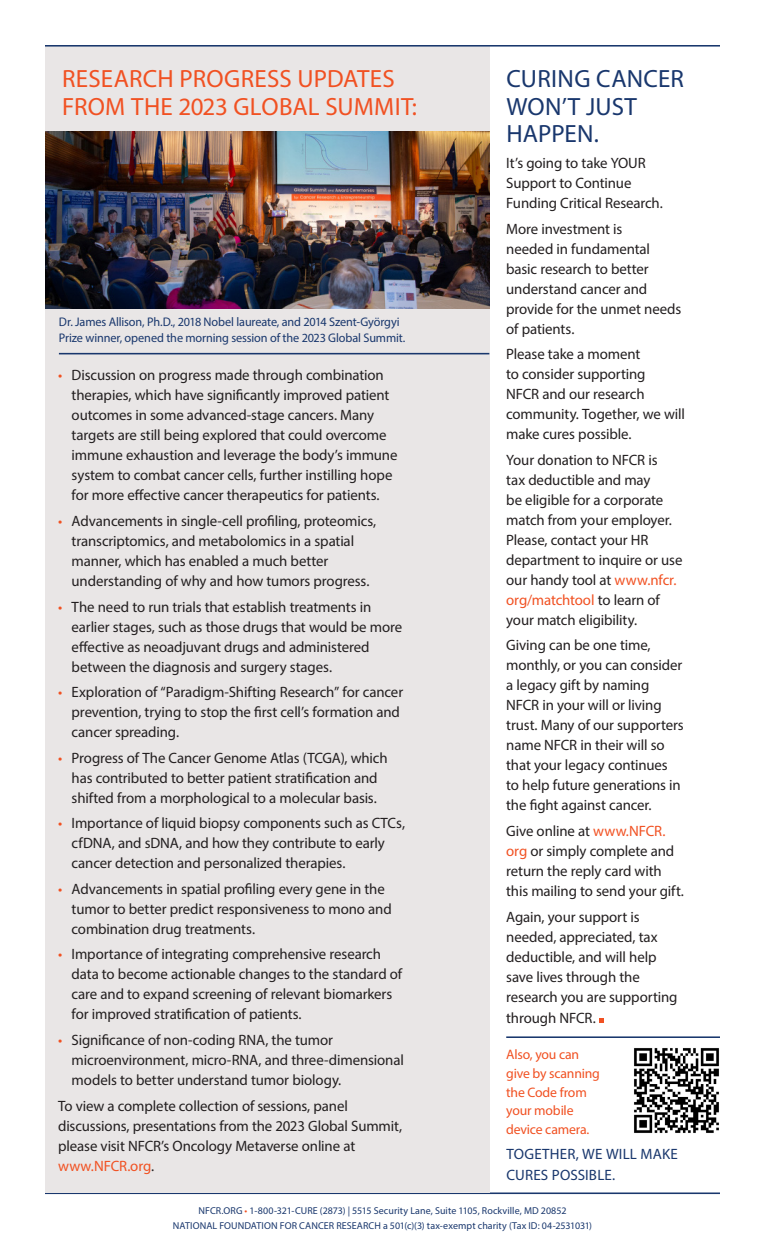
<style>
.page{position:relative;width:765px;height:1260px;background:#fff}
.page>*{position:absolute;margin:0;border:0;box-sizing:border-box;transform-origin:0 0}
.Subhead{font:25px/27.5px "Myriad Pro";letter-spacing:.01em;color:#f15122}
.Subhead-2{font:25px/27.5px "Myriad Pro";letter-spacing:.005em;color:#19376d}
.Body_Copy{font:15px/20px "Myriad Pro";letter-spacing:-.01em;color:#231f20}
.Bullet_List{font:15px/20px "Myriad Pro";letter-spacing:-.005em;color:#231f20}
.Body_Copy-2{font:15px/21px "Myriad Pro";letter-spacing:.015em;color:#19376d}
.Body_Copy-3{font:13.75px/18.8px "Myriad Pro";letter-spacing:-.01em;color:#f15122}
.Captions{font:12.5px/16px "Myriad Pro";letter-spacing:-.01em;color:#19376d}
.t1{font:10px/15px "Myriad Pro";letter-spacing:.005em;color:#19376d;text-align:center}
.s1{color:#f15122}
</style>
<div class="page">
<hr style="left:45px;top:1192px;width:675px;height:2px;background:#19376d">
<div style="left:45px;top:46px;width:444px;height:1146px;background:#e9e6e6"></div>
<img style="left:45px;top:131px;width:444px;height:178px">
<hr style="left:506px;top:1036px;width:214px;height:2px;background:#19376d">
<hr style="left:45px;top:45px;width:675px;height:2px;background:#19376d">
<svg style="left:599px;top:1018px;width:4px;height:5px"></svg>
<hr style="left:59px;top:353px;width:430px;height:1px;background:#19376d">
<img style="left:634px;top:1048px;width:85px;height:85px">
<p class="Subhead" style="left:62px;top:65px;width:356px">RESEARCH PROGRESS UPDATES<br>FROM THE 2023 GLOBAL SUMMIT:</p>
<p class="Subhead-2" style="left:506px;top:65px;width:179px">CURING CANCER<br>WON’T JUST<br>HAPPEN.</p>
<p class="Captions" style="left:59px;top:313px;width:348px">Dr. James Allison, Ph.D., 2018 Nobel laureate, and 2014 Szent-Györgyi<br>Prize winner, opened the morning session of the 2023 Global Summit.</p>
<p class="Body_Copy" style="left:72px;top:365px;width:327px;text-indent:-13px"><span class="s1">•</span> Discussion on progress made through combination therapies, which have significantly improved patient outcomes in some advanced-stage cancers. Many targets are still being explored that could overcome immune exhaustion and leverage the body’s immune system to combat cancer cells, further instilling hope for more effective cancer therapeutics for patients.</p>
<p class="Body_Copy" style="left:72px;top:511px;width:306px;text-indent:-13px"><span class="s1">•</span> Advancements in single-cell profiling, proteomics, transcriptomics, and metabolomics in a spatial manner, which has enabled a much better understanding of why and how tumors progress.</p>
<p class="Body_Copy" style="left:72px;top:596px;width:332px;text-indent:-13px"><span class="s1">•</span> The need to run trials that establish treatments in earlier stages, such as those drugs that would be more effective as neoadjuvant drugs and administered between the diagnosis and surgery stages.</p>
<p class="Body_Copy" style="left:72px;top:682px;width:333px;text-indent:-13px"><span class="s1">•</span> Exploration of “Paradigm-Shifting Research” for cancer prevention, trying to stop the first cell’s formation and cancer spreading.</p>
<p class="Body_Copy" style="left:58px;top:747px;width:331px;text-align:center"><span class="s1">•</span> Progress of The Cancer Genome Atlas (TCGA), which has contributed to better patient stratification and shifted from a morphological to a molecular basis.</p>
<p class="Body_Copy" style="left:72px;top:813px;width:335px;text-indent:-13px"><span class="s1">•</span> Importance of liquid biopsy components such as CTCs, cfDNA, and sDNA, and how they contribute to early cancer detection and personalized therapies.</p>
<p class="Body_Copy" style="left:72px;top:879px;width:322px;text-indent:-13px"><span class="s1">•</span> Advancements in spatial profiling every gene in the tumor to better predict responsiveness to mono and combination drug treatments.</p>
<p class="Body_Copy" style="left:72px;top:944px;width:332px;text-indent:-13px"><span class="s1">•</span> Importance of integrating comprehensive research data to become actionable changes to the standard of care and to expand screening of relevant biomarkers for improved stratification of patients.</p>
<p class="Body_Copy" style="left:72px;top:1030px;width:334px;text-indent:-13px"><span class="s1">•</span> Significance of non-coding RNA, the tumor microenvironment, micro-RNA, and three-dimensional models to better understand tumor biology.</p>
<p class="Bullet_List" style="left:58px;top:1095px;width:346px">To view a complete collection of sessions, panel discussions, presentations from the 2023 Global Summit, please visit NFCR’s Oncology Metaverse online at <span class="s1">www.NFCR.org</span>.</p>
<p class="Body_Copy" style="left:506px;top:153px;width:158px">It’s going to take YOUR<br>Support to Continue<br>Funding Critical Research.</p>
<p class="Body_Copy" style="left:506px;top:218px;width:177px">More investment is<br>needed in fundamental basic research to better understand cancer and provide for the unmet needs of patients.</p>
<p class="Body_Copy" style="left:506px;top:344px;width:180px">Please take a moment<br>to consider supporting<br>NFCR and our research community. Together, we will make cures possible.</p>
<p class="Body_Copy" style="left:506px;top:450px;width:178px">Your donation to NFCR is<br>tax deductible and may<br>be eligible for a corporate match from your employer.<br>Please, contact your HR department to inquire or use our handy tool at <span class="s1">www.nfcr. org/matchtool</span> to learn of your match eligibility.</p>
<p class="Body_Copy" style="left:506px;top:635px;width:179px">Giving can be one time, monthly, or you can consider a legacy gift by naming<br>NFCR in your will or living trust. Many of our supporters name NFCR in their will so that your legacy continues to help future generations in the fight against cancer.</p>
<p class="Body_Copy" style="left:506px;top:821px;width:179px">Give online at <span class="s1">www.NFCR. org</span> or simply complete and return the reply card with this mailing to send your gift.</p>
<p class="Body_Copy" style="left:506px;top:906px;width:173px">Again, your support is needed, appreciated, tax deductible, and will help save lives through the research you are supporting through NFCR.</p>
<p class="Body_Copy-3" style="left:506px;top:1045px;width:95px">Also, you can give by scanning the Code from your mobile device camera.</p>
<p class="Body_Copy-2" style="left:506px;top:1144px;width:173px">TOGETHER, WE WILL MAKE<br>CURES POSSIBLE.</p>
<p class="t1" style="left:173px;top:1203px;width:421px">NFCR.ORG <span class="s1">•</span> 1-800-321-CURE (2873) | 5515 Security Lane, Suite 1105, Rockville, MD 20852<br>NATIONAL FOUNDATION FOR CANCER RESEARCH a 501(c)(3) tax-exempt charity (Tax ID: 04-2531031)</p>
</div>
